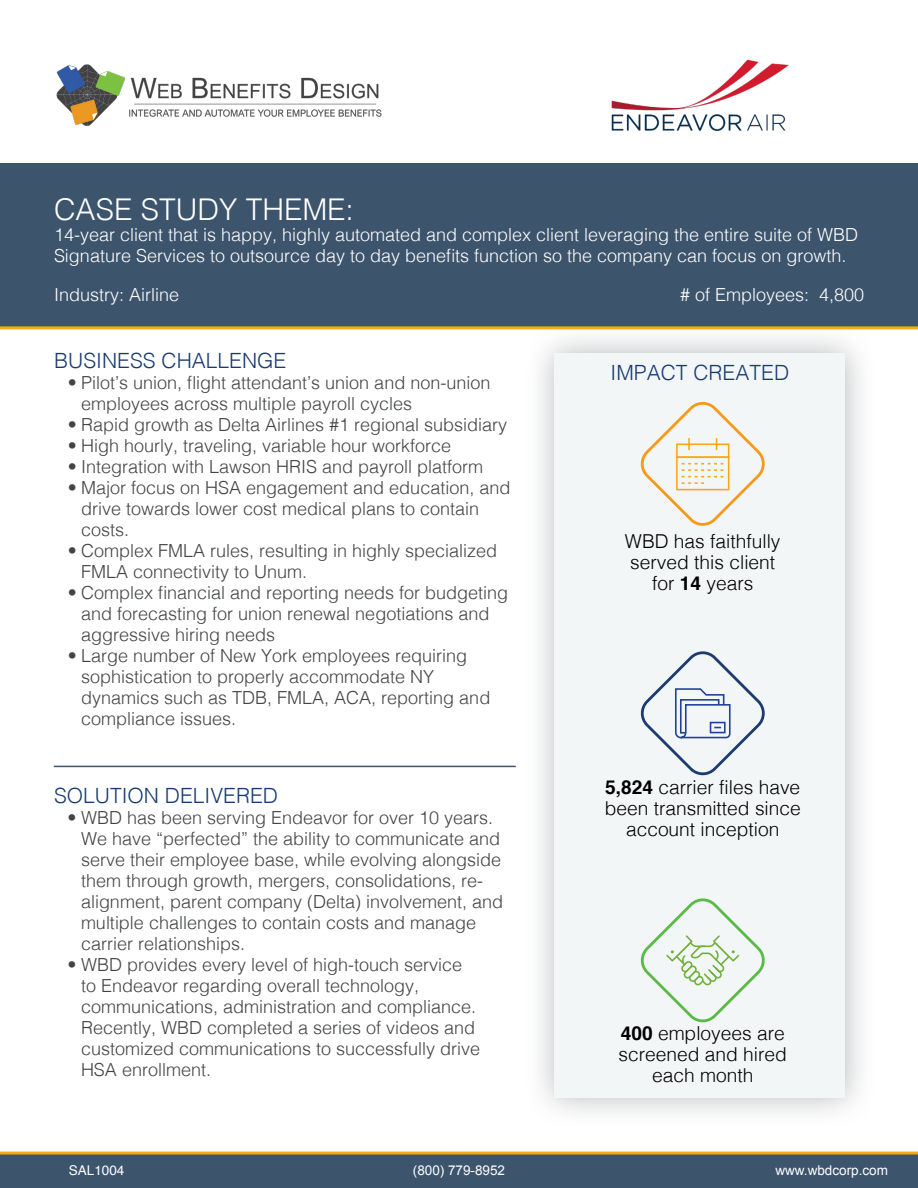
<style>
.page{position:relative;width:918px;height:1188px;background:#fff}
.page>*{position:absolute;margin:0;border:0;box-sizing:border-box;transform-origin:0 0}
.t1{font:300 30px "Helvetica";color:#fff}
.t2{font:300 21px "Helvetica";color:#193b71}
.t3{font:300 19.2px/20.7px "Helvetica";color:#000;text-align:center}
.t4{font:300 18px/21px "Helvetica";color:#424343}
.t5{font:300 18px/21px "Helvetica";color:#fff}
.t6{font:13.5px "Arial";color:#fff}
.t7{font:13.5px "Helvetica";color:#fff}
.s1{font-weight:700}
</style>
<div class="page">
<div style="left:0;top:1155px;width:918px;height:33px;background:#3d546d"></div>
<hr style="left:0;top:1152px;width:918px;height:3px;background:#faa916">
<img style="left:56px;top:64px;width:326px;height:62px">
<div style="left:525px;top:323px;width:351px;height:805px;background:#a1a3a6;opacity:.75"></div>
<div style="left:555px;top:353px;width:290px;height:745px;background:#f2f6f7"></div>
<div style="left:0;top:163px;width:918px;height:164px;background:#3d546d"></div>
<hr style="left:0;top:326px;width:918px;height:3px;background:#faa916">
<img style="left:612px;top:59px;width:176px;height:72px">
<svg style="left:641px;top:402px;width:124px;height:124px"></svg>
<svg style="left:640px;top:651px;width:125px;height:124px"></svg>
<svg style="left:640px;top:898px;width:125px;height:124px"></svg>
<hr style="left:54px;top:766px;width:462px;height:1px;background:#3d546d">
<p class="t1" style="left:54px;top:184px;width:301px">CASE STUDY THEME:</p>
<p class="t5" style="left:54px;top:223px;width:806px">14-year client that is happy, highly automated and complex client leveraging the entire suite of WBD<br>Signature Services to outsource day to day benefits function so the company can focus on growth.</p>
<p class="t5" style="left:54px;top:283px;width:127px">Industry: Airline</p>
<p class="t5" style="left:680px;top:283px;width:186px"># of Employees: 4,800</p>
<p class="t2" style="left:54px;top:343px;width:234px">BUSINESS CHALLENGE</p>
<p class="t4" style="left:81px;top:371px;width:411px;text-indent:-14px">• Pilot’s union, flight attendant’s union and non-union employees across multiple payroll cycles</p>
<p class="t4" style="left:68px;top:413px;width:441px">• Rapid growth as Delta Airlines #1 regional subsidiary</p>
<p class="t4" style="left:68px;top:434px;width:385px">• High hourly, traveling, variable hour workforce</p>
<p class="t4" style="left:68px;top:455px;width:417px">• Integration with Lawson HRIS and payroll platform</p>
<p class="t4" style="left:81px;top:476px;width:431px;text-indent:-14px">• Major focus on HSA engagement and education, and drive towards lower cost medical plans to contain costs.</p>
<p class="t4" style="left:81px;top:539px;width:418px;text-indent:-14px">• Complex FMLA rules, resulting in highly specialized<br>FMLA connectivity to Unum.</p>
<p class="t4" style="left:81px;top:581px;width:429px;text-indent:-14px">• Complex financial and reporting needs for budgeting and forecasting for union renewal negotiations and aggressive hiring needs</p>
<p class="t4" style="left:81px;top:644px;width:411px;text-indent:-14px">• Large number of New York employees requiring sophistication to properly accommodate NY dynamics such as TDB, FMLA, ACA, reporting and compliance issues.</p>
<p class="t2" style="left:54px;top:777px;width:226px">SOLUTION DELIVERED</p>
<p class="t4" style="left:81px;top:805px;width:424px;text-indent:-14px">• WBD has been serving Endeavor for over 10 years.<br>We have “perfected” the ability to communicate and serve their employee base, while evolving alongside them through growth, mergers, consolidations, re&shy;alignment, parent company (Delta) involvement, and multiple challenges to contain costs and manage carrier relationships.</p>
<p class="t4" style="left:81px;top:952px;width:401px;text-indent:-14px">• WBD provides every level of high-touch service to Endeavor regarding overall technology, communications, administration and compliance.<br>Recently, WBD completed a series of videos and customized communications to successfully drive HSA enrollment.</p>
<p class="t2" style="left:611px;top:354px;width:180px">IMPACT CREATED</p>
<p class="t3" style="left:625px;top:530px;width:157px">WBD has faithfully served this client for <span class="s1">14</span> years</p>
<p class="t3" style="left:605px;top:776px;width:198px"><span class="s1">5,824</span> carrier files have been transmitted since account inception</p>
<p class="t3" style="left:619px;top:1022px;width:170px"><span class="s1">400</span> employees are screened and hired each month</p>
<p class="t7" style="left:69px;top:1160px;width:57px">SAL1004</p>
<p class="t6" style="left:413px;top:1161px;width:94px">(800) 779-8952</p>
<p class="t6" style="left:775px;top:1161px;width:114px">www.wbdcorp.com</p>
</div>
